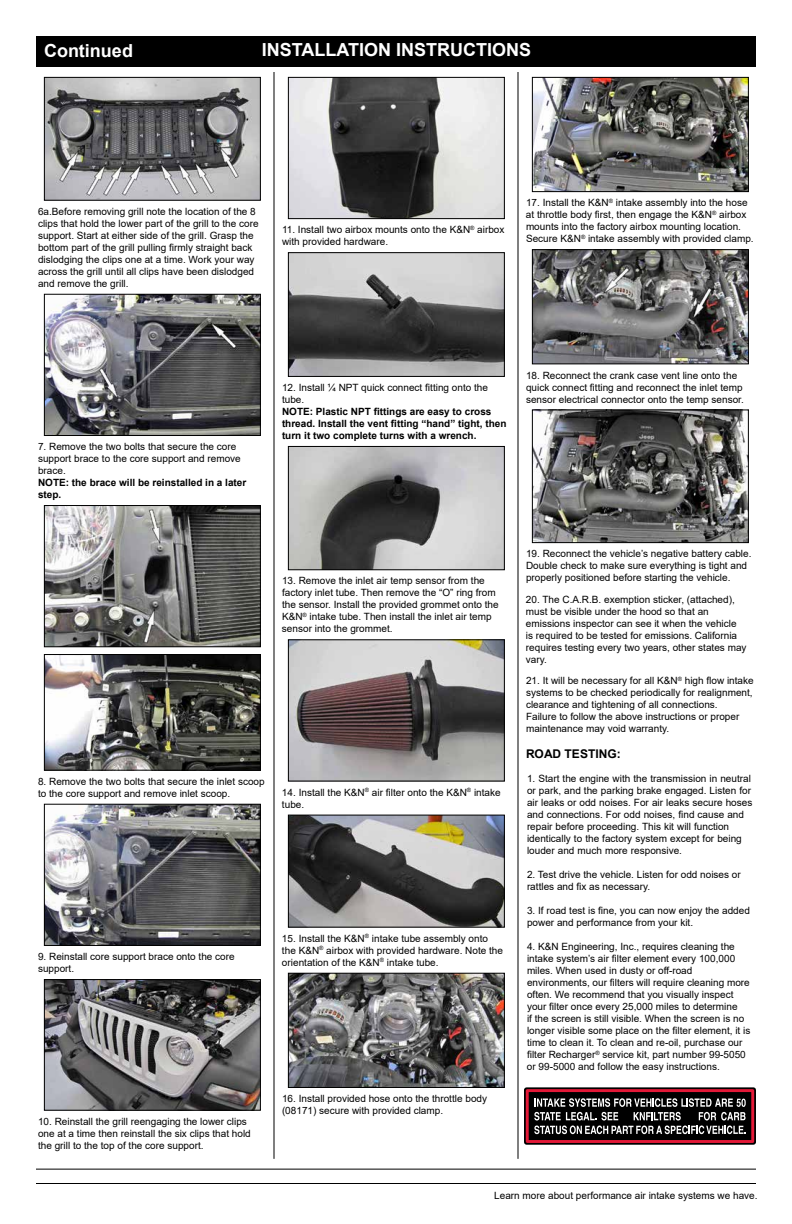
<style>
.page{position:relative;width:792px;height:1224px;background:#fff}
.page>*{position:absolute;margin:0;border:0;box-sizing:border-box;transform-origin:0 0}
.t1{font:700 18px "Arial";color:#fff}
.t2{font:700 12px "Arial";color:#000}
.t3{font:10px/12px "Arial";color:#000}
.t4{font:700 10px/12px "Arial";color:#000}
</style>
<div class="page">
<div style="left:36px;top:36px;width:720px;height:31px;background:#000"></div>
<hr style="left:36px;top:1183px;width:720px;height:1px;background:#000">
<hr style="left:274px;top:72px;width:1px;height:1087px;background:#000">
<hr style="left:518px;top:72px;width:1px;height:1087px;background:#000">
<hr style="left:36px;top:1169px;width:720px;height:1px;background:#000">
<div style="left:526px;top:1090px;width:228px;height:52px;background:#000"></div>
<div style="left:524px;top:1087px;width:232px;height:58px;border:5px solid #000"></div>
<div style="left:526px;top:1089px;width:228px;height:54px;border:3px solid #e31837"></div>
<svg style="left:534px;top:1098px;width:212px;height:36px"></svg>
<img style="left:46px;top:79px;width:213px;height:120px">
<div style="left:44px;top:77px;width:217px;height:124px;border:1px solid #000"></div>
<img style="left:46px;top:981px;width:213px;height:128px">
<div style="left:44px;top:979px;width:217px;height:132px;border:1px solid #000"></div>
<img style="left:290px;top:975px;width:213px;height:111px">
<div style="left:288px;top:973px;width:217px;height:115px;border:1px solid #000"></div>
<img style="left:534px;top:79px;width:213px;height:111px">
<div style="left:532px;top:77px;width:217px;height:115px;border:1px solid #000"></div>
<img style="left:534px;top:251px;width:213px;height:111px">
<div style="left:532px;top:249px;width:217px;height:115px;border:1px solid #000"></div>
<img style="left:534px;top:412px;width:213px;height:129px">
<div style="left:532px;top:410px;width:217px;height:133px;border:1px solid #000"></div>
<img style="left:290px;top:79px;width:213px;height:138px">
<div style="left:288px;top:77px;width:217px;height:142px;border:1px solid #000"></div>
<img style="left:290px;top:254px;width:213px;height:121px">
<div style="left:288px;top:252px;width:217px;height:125px;border:1px solid #000"></div>
<img style="left:290px;top:448px;width:213px;height:120px">
<div style="left:288px;top:446px;width:217px;height:124px;border:1px solid #000"></div>
<img style="left:290px;top:641px;width:213px;height:138px">
<div style="left:288px;top:639px;width:217px;height:142px;border:1px solid #000"></div>
<img style="left:290px;top:817px;width:213px;height:109px">
<div style="left:288px;top:815px;width:217px;height:113px;border:1px solid #000"></div>
<img style="left:46px;top:296px;width:213px;height:138px">
<div style="left:44px;top:294px;width:217px;height:142px;border:1px solid #000"></div>
<img style="left:46px;top:507px;width:213px;height:138px">
<div style="left:44px;top:505px;width:217px;height:142px;border:1px solid #000"></div>
<img style="left:46px;top:656px;width:213px;height:113px">
<div style="left:44px;top:654px;width:217px;height:117px;border:1px solid #000"></div>
<img style="left:46px;top:806px;width:213px;height:138px">
<div style="left:44px;top:804px;width:217px;height:142px;border:1px solid #000"></div>
<h1 class="t1" style="left:44px;top:38px;width:90px">Continued</h1>
<h1 class="t1" style="left:262px;top:37px;width:271px">INSTALLATION INSTRUCTIONS</h1>
<p class="t3" style="left:38px;top:205px;width:222px">6a.Before removing grill note the location of the 8 clips that hold the lower part of the grill to the core support. Start at either side of the grill. Grasp the bottom part of the grill pulling firmly straight back dislodging the clips one at a time. Work your way across the grill until all clips have been dislodged and remove the grill.</p>
<p class="t3" style="left:282px;top:224px;width:224px">11. Install two airbox mounts onto the K&amp;N<sup>®</sup> airbox with provided hardware.</p>
<p class="t3" style="left:526px;top:197px;width:229px">17. Install the K&amp;N<sup>®</sup> intake assembly into the hose at throttle body first, then engage the K&amp;N<sup>®</sup> airbox mounts into the factory airbox mounting location.<br>Secure K&amp;N<sup>®</sup> intake assembly with provided clamp.</p>
<p class="t3" style="left:38px;top:441px;width:204px">7. Remove the two bolts that secure the core support brace to the core support and remove brace.</p>
<p class="t4" style="left:38px;top:477px;width:210px">NOTE: the brace will be reinstalled in a later step.</p>
<p class="t3" style="left:282px;top:382px;width:208px">12. Install ¼ NPT quick connect fitting onto the tube.</p>
<p class="t4" style="left:282px;top:406px;width:226px">NOTE: Plastic NPT fittings are easy to cross thread. Install the vent fitting “hand” tight, then turn it two complete turns with a wrench.</p>
<p class="t3" style="left:526px;top:369px;width:219px">18. Reconnect the crank case vent line onto the quick connect fitting and reconnect the inlet temp sensor electrical connector onto the temp sensor.</p>
<p class="t3" style="left:38px;top:775px;width:228px">8. Remove the two bolts that secure the inlet scoop to the core support and remove inlet scoop.</p>
<p class="t3" style="left:38px;top:951px;width:198px">9. Reinstall core support brace onto the core support.</p>
<p class="t3" style="left:38px;top:1115px;width:214px">10. Reinstall the grill reengaging the lower clips one at a time then reinstall the six clips that hold the grill to the top of the core support.</p>
<p class="t3" style="left:282px;top:575px;width:218px">13. Remove the inlet air temp sensor from the factory inlet tube. Then remove the “O” ring from the sensor. Install the provided grommet onto the K&amp;N<sup>®</sup> intake tube. Then install the inlet air temp sensor into the grommet.</p>
<p class="t3" style="left:282px;top:786px;width:220px">14. Install the K&amp;N<sup>®</sup> air filter onto the K&amp;N<sup>®</sup> intake tube.</p>
<p class="t3" style="left:282px;top:932px;width:223px">15. Install the K&amp;N<sup>®</sup> intake tube assembly onto the K&amp;N<sup>®</sup> airbox with provided hardware. Note the orientation of the K&amp;N<sup>®</sup> intake tube.</p>
<p class="t3" style="left:282px;top:1093px;width:207px">16. Install provided hose onto the throttle body (08171) secure with provided clamp.</p>
<p class="t3" style="left:526px;top:548px;width:227px">19. Reconnect the vehicle’s negative battery cable.<br>Double check to make sure everything is tight and properly positioned before starting the vehicle.</p>
<p class="t3" style="left:526px;top:593px;width:222px">20. The C.A.R.B. exemption sticker, (attached), must be visible under the hood so that an emissions inspector can see it when the vehicle<br>is required to be tested for emissions. California requires testing every two years, other states may vary.</p>
<p class="t3" style="left:526px;top:674px;width:229px">21. It will be necessary for all K&amp;N<sup>®</sup> high flow intake systems to be checked periodically for realignment, clearance and tightening of all connections.<br>Failure to follow the above instructions or proper maintenance may void warranty.</p>
<p class="t2" style="left:526px;top:745px;width:96px">ROAD TESTING:</p>
<p class="t3" style="left:527px;top:773px;width:227px">1. Start the engine with the transmission in neutral or park, and the parking brake engaged. Listen for air leaks or odd noises. For air leaks secure hoses and connections. For odd noises, find cause and repair before proceeding. This kit will function identically to the factory system except for being louder and much more responsive.</p>
<p class="t3" style="left:527px;top:869px;width:215px">2. Test drive the vehicle. Listen for odd noises or rattles and fix as necessary.</p>
<p class="t3" style="left:527px;top:905px;width:224px">3. If road test is fine, you can now enjoy the added power and performance from your kit.</p>
<p class="t3" style="left:527px;top:941px;width:225px">4. K&amp;N Engineering, Inc., requires cleaning the intake system’s air filter element every 100,000 miles. When used in dusty or off-road environments, our filters will require cleaning more often. We recommend that you visually inspect your filter once every 25,000 miles to determine<br>if the screen is still visible. When the screen is no longer visible some place on the filter element, it is time to clean it. To clean and re-oil, purchase our filter Recharger<sup>®</sup> service kit, part number 99-5050 or 99-5000 and follow the easy instructions.</p>
<p class="t3" style="left:494px;top:1189px;width:265px">Learn more about performance air intake systems we have.</p>
</div>
